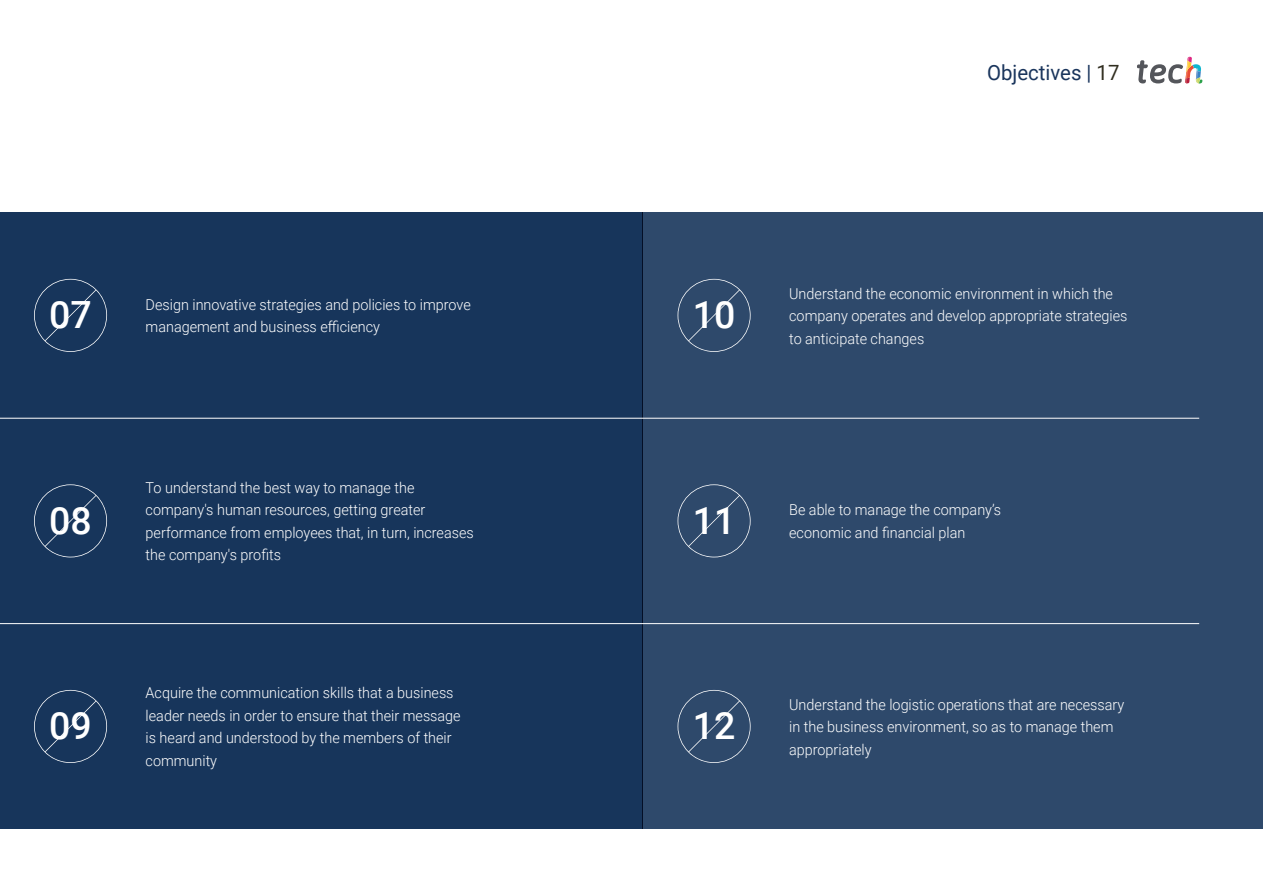
<style>
.page{position:relative;width:1263px;height:893px;background:#fff}
.page>*{position:absolute;margin:0;border:0;box-sizing:border-box;transform-origin:0 0}
.t1{font:500 37.5px "Roboto";color:#fff}
.t2{font:21px "Roboto";color:#1a355c}
.t3{font:300 15px/22.5px "Roboto";color:#fff;scale:.96 1}
.s1{color:#312e20}
</style>
<div class="page">
<svg style="left:1137px;top:57px;width:65px;height:27px"></svg>
<div style="left:0;top:213px;width:642px;height:616px;background:#17355b"></div>
<div style="left:642px;top:213px;width:621px;height:616px;background:#2e496b"></div>
<svg style="left:34px;top:279px;width:73px;height:73px"></svg>
<svg style="left:34px;top:484px;width:73px;height:73px"></svg>
<svg style="left:677px;top:279px;width:74px;height:73px"></svg>
<svg style="left:34px;top:690px;width:73px;height:73px"></svg>
<svg style="left:677px;top:484px;width:74px;height:73px"></svg>
<svg style="left:677px;top:690px;width:74px;height:73px"></svg>
<hr style="left:0;top:418px;width:1199px;height:1px;background:#fff">
<hr style="left:0;top:623px;width:1199px;height:1px;background:#fff">
<h2 class="t2" style="left:987px;top:57px;width:134px">Objectives | <span class="s1">17</span></h2>
<h1 class="t1" style="left:49px;top:288px;width:44px">07</h1>
<p class="t3" style="left:146px;top:293px;width:340px">Design innovative strategies and policies to improve management and business efficiency</p>
<h1 class="t1" style="left:693px;top:288px;width:44px">10</h1>
<p class="t3" style="left:789px;top:281px;width:354px">Understand the economic environment in which the company operates and develop appropriate strategies to anticipate changes</p>
<h1 class="t1" style="left:49px;top:494px;width:44px">08</h1>
<p class="t3" style="left:146px;top:476px;width:343px">To understand the best way to manage the company's human resources, getting greater performance from employees that, in turn, increases the company's profits</p>
<h1 class="t1" style="left:693px;top:494px;width:44px">11</h1>
<p class="t3" style="left:789px;top:498px;width:222px">Be able to manage the company’s economic and financial plan</p>
<h1 class="t1" style="left:49px;top:699px;width:44px">09</h1>
<p class="t3" style="left:146px;top:681px;width:330px">Acquire the communication skills that a business leader needs in order to ensure that their message is heard and understood by the members of their community</p>
<h1 class="t1" style="left:693px;top:699px;width:44px">12</h1>
<p class="t3" style="left:789px;top:692px;width:351px">Understand the logistic operations that are necessary in the business environment, so as to manage them appropriately</p>
</div>
